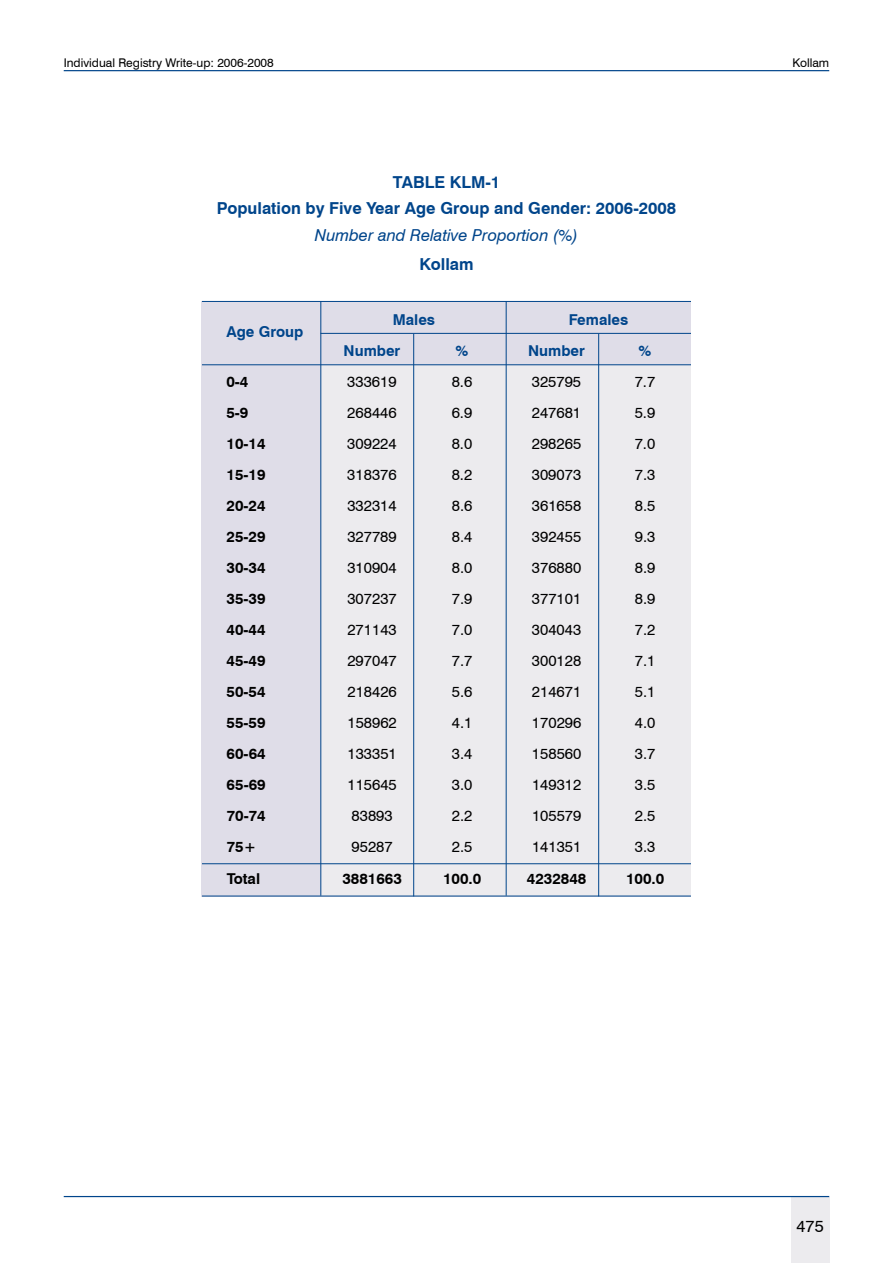
<style>
.page{position:relative;width:893px;height:1263px;background:#fff}
.page>*{position:absolute;margin:0;border:0;box-sizing:border-box;transform-origin:0 0}
.t1{font:700 16.5px/26.7px "Swiss 721 BT";color:#00458b}
.t2{font:italic 16.5px "Swiss 721 BT";color:#00458b}
.t3{font:16.5px "Swiss 721 BT";color:#000}
.t4{font:15px "Swiss 721 BT";color:#000}
.t5{font:700 15px "Swiss 721 BT";color:#000}
.t6{font:700 15px "Swiss 721 BT";color:#00458b}
.t7{font:12px "Swiss 721 BT";color:#000}
</style>
<div class="page">
<hr style="left:64px;top:70px;width:765px;height:1px;background:#00458b">
<div style="left:791px;top:1197px;width:38px;height:66px;background:#ecebee"></div>
<hr style="left:64px;top:1196px;width:765px;height:1px;background:#00458b">
<div style="left:202px;top:301px;width:489px;height:595px;background:#dfdde8"></div>
<div style="left:321px;top:365px;width:370px;height:531px;background:#ecebee"></div>
<hr style="left:202px;top:896px;width:489px;height:1px;background:#00458b">
<hr style="left:202px;top:863px;width:489px;height:1px;background:#00458b">
<hr style="left:320px;top:333px;width:371px;height:1px;background:#00458b">
<hr style="left:202px;top:301px;width:489px;height:1px;background:#00458b">
<hr style="left:202px;top:364px;width:489px;height:1px;background:#00458b">
<hr style="left:320px;top:301px;width:1px;height:595px;background:#00458b">
<hr style="left:506px;top:301px;width:1px;height:595px;background:#00458b">
<hr style="left:413px;top:334px;width:1px;height:562px;background:#00458b">
<hr style="left:598px;top:334px;width:1px;height:562px;background:#00458b">
<p class="t7" style="left:64px;top:55px;width:212px">Individual Registry Write-up: 2006-2008</p>
<p class="t7" style="left:793px;top:55px;width:38px">Kollam</p>
<p class="t1" style="left:217px;top:168px;width:461px;text-indent:233px">KLm-1<br>Population by Five Year Age Group and Gender: 2006-2008</p>
<p class="t2" style="left:315px;top:225px;width:265px">Number and Relative Proportion (%)</p>
<p class="t1" style="left:419px;top:251px;width:56px">Kollam</p>
<p class="t1" style="left:393px;top:168px;width:21px">Table</p>
<p class="t6" style="left:226px;top:322px;width:78px">Age Group</p>
<p class="t6" style="left:393px;top:310px;width:44px">Males</p>
<p class="t6" style="left:569px;top:310px;width:61px">Females</p>
<p class="t6" style="left:344px;top:341px;width:58px">Number</p>
<p class="t6" style="left:455px;top:341px;width:14px">%</p>
<p class="t6" style="left:528px;top:341px;width:58px">Number</p>
<p class="t6" style="left:638px;top:341px;width:14px">%</p>
<p class="t5" style="left:226px;top:372px;width:24px">0-4</p>
<p class="t4" style="left:347px;top:372px;width:51px">333619</p>
<p class="t4" style="left:452px;top:372px;width:22px">8.6</p>
<p class="t4" style="left:532px;top:372px;width:51px">325795</p>
<p class="t4" style="left:635px;top:372px;width:22px">7.7</p>
<p class="t5" style="left:226px;top:403px;width:24px">5-9</p>
<p class="t4" style="left:347px;top:403px;width:51px">268446</p>
<p class="t4" style="left:452px;top:403px;width:22px">6.9</p>
<p class="t4" style="left:532px;top:403px;width:51px">247681</p>
<p class="t4" style="left:635px;top:403px;width:22px">5.9</p>
<p class="t5" style="left:226px;top:434px;width:41px">10-14</p>
<p class="t4" style="left:347px;top:434px;width:51px">309224</p>
<p class="t4" style="left:452px;top:434px;width:22px">8.0</p>
<p class="t4" style="left:532px;top:434px;width:51px">298265</p>
<p class="t4" style="left:635px;top:434px;width:22px">7.0</p>
<p class="t5" style="left:226px;top:465px;width:41px">15-19</p>
<p class="t4" style="left:347px;top:465px;width:51px">318376</p>
<p class="t4" style="left:452px;top:465px;width:22px">8.2</p>
<p class="t4" style="left:532px;top:465px;width:51px">309073</p>
<p class="t4" style="left:635px;top:465px;width:22px">7.3</p>
<p class="t5" style="left:227px;top:497px;width:41px">20-24</p>
<p class="t4" style="left:347px;top:497px;width:51px">332314</p>
<p class="t4" style="left:452px;top:497px;width:22px">8.6</p>
<p class="t4" style="left:532px;top:497px;width:51px">361658</p>
<p class="t4" style="left:635px;top:497px;width:22px">8.5</p>
<p class="t5" style="left:227px;top:528px;width:41px">25-29</p>
<p class="t4" style="left:347px;top:528px;width:51px">327789</p>
<p class="t4" style="left:452px;top:528px;width:22px">8.4</p>
<p class="t4" style="left:532px;top:528px;width:51px">392455</p>
<p class="t4" style="left:635px;top:528px;width:22px">9.3</p>
<p class="t5" style="left:227px;top:559px;width:41px">30-34</p>
<p class="t4" style="left:347px;top:559px;width:51px">310904</p>
<p class="t4" style="left:452px;top:559px;width:22px">8.0</p>
<p class="t4" style="left:532px;top:559px;width:51px">376880</p>
<p class="t4" style="left:635px;top:559px;width:22px">8.9</p>
<p class="t5" style="left:227px;top:590px;width:41px">35-39</p>
<p class="t4" style="left:347px;top:590px;width:51px">307237</p>
<p class="t4" style="left:452px;top:590px;width:22px">7.9</p>
<p class="t4" style="left:532px;top:590px;width:51px">377101</p>
<p class="t4" style="left:635px;top:590px;width:22px">8.9</p>
<p class="t5" style="left:227px;top:621px;width:41px">40-44</p>
<p class="t4" style="left:347px;top:621px;width:51px">271143</p>
<p class="t4" style="left:452px;top:621px;width:22px">7.0</p>
<p class="t4" style="left:532px;top:621px;width:51px">304043</p>
<p class="t4" style="left:635px;top:621px;width:22px">7.2</p>
<p class="t5" style="left:227px;top:652px;width:41px">45-49</p>
<p class="t4" style="left:347px;top:652px;width:51px">297047</p>
<p class="t4" style="left:452px;top:652px;width:22px">7.7</p>
<p class="t4" style="left:532px;top:652px;width:51px">300128</p>
<p class="t4" style="left:635px;top:652px;width:22px">7.1</p>
<p class="t5" style="left:227px;top:683px;width:41px">50-54</p>
<p class="t4" style="left:347px;top:683px;width:51px">218426</p>
<p class="t4" style="left:452px;top:683px;width:22px">5.6</p>
<p class="t4" style="left:532px;top:683px;width:51px">214671</p>
<p class="t4" style="left:635px;top:683px;width:22px">5.1</p>
<p class="t5" style="left:227px;top:714px;width:41px">55-59</p>
<p class="t4" style="left:347px;top:714px;width:51px">158962</p>
<p class="t4" style="left:452px;top:714px;width:22px">4.1</p>
<p class="t4" style="left:532px;top:714px;width:51px">170296</p>
<p class="t4" style="left:635px;top:714px;width:22px">4.0</p>
<p class="t5" style="left:227px;top:745px;width:41px">60-64</p>
<p class="t4" style="left:347px;top:745px;width:51px">133351</p>
<p class="t4" style="left:452px;top:745px;width:22px">3.4</p>
<p class="t4" style="left:532px;top:745px;width:51px">158560</p>
<p class="t4" style="left:635px;top:745px;width:22px">3.7</p>
<p class="t5" style="left:227px;top:776px;width:41px">65-69</p>
<p class="t4" style="left:347px;top:776px;width:51px">115645</p>
<p class="t4" style="left:452px;top:776px;width:22px">3.0</p>
<p class="t4" style="left:532px;top:776px;width:51px">149312</p>
<p class="t4" style="left:635px;top:776px;width:22px">3.5</p>
<p class="t5" style="left:227px;top:807px;width:41px">70-74</p>
<p class="t4" style="left:352px;top:807px;width:43px">83893</p>
<p class="t4" style="left:452px;top:807px;width:22px">2.2</p>
<p class="t4" style="left:532px;top:807px;width:51px">105579</p>
<p class="t4" style="left:635px;top:807px;width:22px">2.5</p>
<p class="t5" style="left:227px;top:838px;width:31px">75+</p>
<p class="t4" style="left:352px;top:838px;width:43px">95287</p>
<p class="t4" style="left:452px;top:838px;width:22px">2.5</p>
<p class="t4" style="left:532px;top:838px;width:51px">141351</p>
<p class="t4" style="left:635px;top:838px;width:22px">3.3</p>
<p class="t5" style="left:227px;top:869px;width:35px">Total</p>
<p class="t5" style="left:342px;top:869px;width:61px">3881663</p>
<p class="t5" style="left:443px;top:869px;width:40px">100.0</p>
<p class="t5" style="left:527px;top:869px;width:61px">4232848</p>
<p class="t5" style="left:626px;top:869px;width:40px">100.0</p>
<p class="t3" style="left:797px;top:1216px;width:29px">475</p>
</div>
